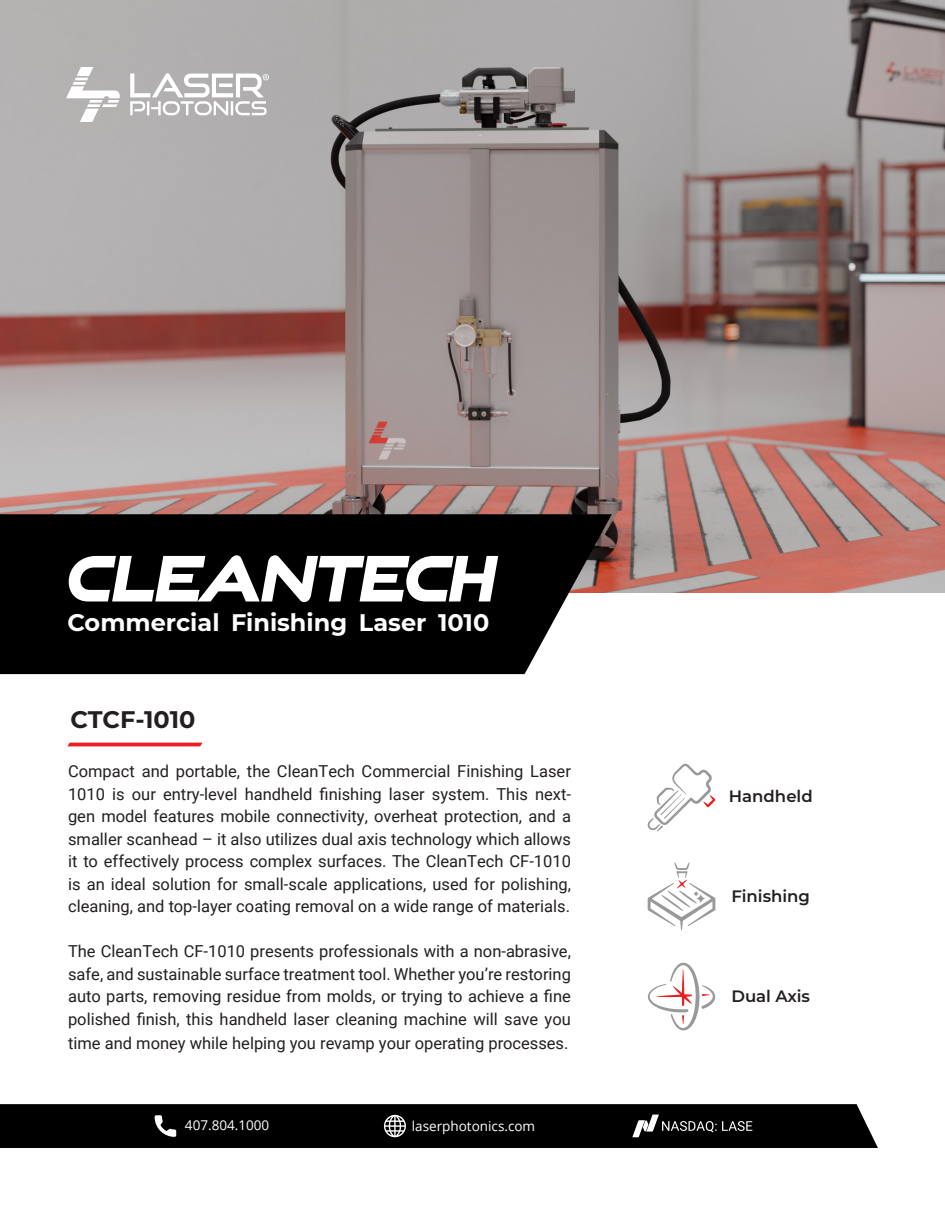
<style>
.page{position:relative;width:945px;height:1215px;background:#fff}
.page>*{position:absolute;margin:0;border:0;box-sizing:border-box;transform-origin:0 0}
.t1{font:700 24px "Montserrat";color:#fff}
.t2{font:700 24px "Montserrat";letter-spacing:-.005em;color:#231f20}
.t3{font:16.5px/22.5px "Roboto";color:#231f20;text-align:justify}
.t4{font:600 16.5px "Montserrat";color:#231f20}
.t5{font:13.5px "Open Sans";color:#fff}
</style>
<div class="page">
<div style="left:0;top:1104px;width:878px;height:44px;background:#000"></div>
<img style="left:0;top:0;width:945px;height:593px">
<img style="left:67px;top:67px;width:202px;height:55px">
<svg style="left:0;top:514px;width:612px;height:160px;fill:#000"></svg>
<svg style="left:647px;top:763px;width:69px;height:69px"></svg>
<svg style="left:648px;top:862px;width:67px;height:68px"></svg>
<svg style="left:647px;top:962px;width:69px;height:69px"></svg>
<svg style="left:69px;top:555px;width:429px;height:47px"></svg>
<svg style="left:68px;top:743px;width:134px;height:3px"></svg>
<h1 class="t1" style="left:68px;top:605px;width:423px">Commercial Finishing Laser 1010</h1>
<h1 class="t2" style="left:70px;top:703px;width:126px">CTCF-1010</h1>
<p class="t3" style="left:68px;top:759px;width:504px">Compact and portable, the CleanTech Commercial Finishing Laser 1010 is our entry-level handheld finishing laser system. This next&shy;gen model features mobile connectivity, overheat protection, and a smaller scanhead – it also utilizes dual axis technology which allows it to effectively process complex surfaces. The CleanTech CF-1010 is an ideal solution for small-scale applications, used for polishing, cleaning, and top-layer coating removal on a wide range of materials.</p>
<p class="t3" style="left:68px;top:939px;width:504px">The CleanTech CF-1010 presents professionals with a non-abrasive, safe, and sustainable surface treatment tool. Whether you’re restoring auto parts, removing residue from molds, or trying to achieve a fine polished finish, this handheld laser cleaning machine will save you</p>
<p class="t3" style="left:68px;top:1031px;width:502px">time and money while helping you revamp your operating processes.</p>
<p class="t5" style="left:185px;top:1116px;width:86px">407.804.1000</p>
<p class="t5" style="left:412px;top:1117px;width:125px">laserphotonics.com</p>
<p class="t4" style="left:729px;top:785px;width:85px">Handheld</p>
<p class="t4" style="left:731px;top:884px;width:80px">Finishing</p>
<p class="t4" style="left:731px;top:984px;width:80px">Dual Axis</p>
</div>
